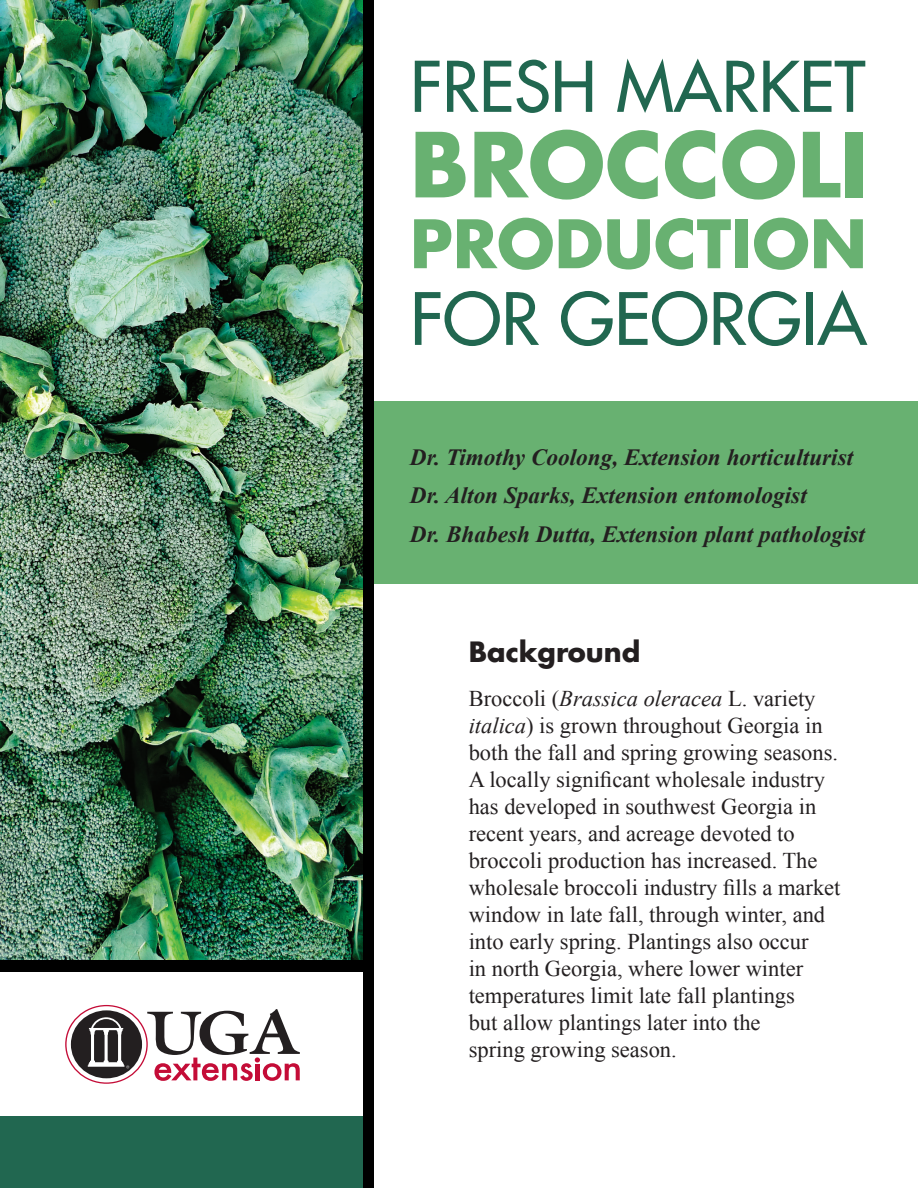
<style>
.page{position:relative;width:918px;height:1188px;background:#fff}
.page>*{position:absolute;margin:0;border:0;box-sizing:border-box;transform-origin:0 0}
.t1{font:700 87px "Futura";color:#68b171}
.t2{font:70.05px "Futura";color:#216750}
.t3{font:67.8px "Futura";color:#216750}
.t4{font:700 64.95px "Futura";color:#68b171}
.t5{font:700 27.15px "Futura";color:#231f20}
.t6{font:italic 700 23.25px/38.7px "Times New Roman";color:#231f20}
.t7{font:22.5px/27px "Times New Roman";color:#231f20}
.s1{font-style:italic}
</style>
<div class="page">
<div style="left:0;top:959px;width:374px;height:13px;background:#000"></div>
<div style="left:0;top:1117px;width:374px;height:71px;background:#216750"></div>
<div style="left:368px;top:402px;width:550px;height:182px;background:#68b171"></div>
<div style="left:71px;top:1010px;width:71px;height:68px;background:#231f20;border-radius:50%"></div>
<svg style="left:88px;top:1017px;width:41px;height:51px"></svg>
<svg style="left:147px;top:1009px;width:153px;height:72px"></svg>
<hr style="left:255px;top:1064px;width:4px;height:16px;background:#c40c37">
<img style="left:0;top:0;width:363px;height:959px">
<div style="left:363px;top:0;width:11px;height:1188px;background:#000"></div>
<h3 class="t3" style="left:410px;top:43px;width:457px">FRESH MARKET</h3>
<h1 class="t1" style="left:410px;top:104px;width:460px">BROCCOLI</h1>
<h3 class="t4" style="left:410px;top:199px;width:459px">PRODUCTION</h3>
<h2 class="t2" style="left:410px;top:273px;width:458px">FOR GEORGIA</h2>
<p class="t6" style="left:410px;top:437px;width:457px">Dr. Timothy Coolong, Extension horticulturist<br>Dr. Alton Sparks, Extension entomologist<br>Dr. Bhabesh Dutta, Extension plant pathologist</p>
<p class="t5" style="left:469px;top:633px;width:173px">Background</p>
<p class="t7" style="left:469px;top:684px;width:373px">Broccoli (<span class="s1">Brassica oleracea</span> L. variety <span class="s1">italica</span>) is grown throughout Georgia in both the fall and spring growing seasons.<br>A locally significant wholesale industry has developed in southwest Georgia in recent years, and acreage devoted to broccoli production has increased. The wholesale broccoli industry fills a market window in late fall, through winter, and into early spring. Plantings also occur<br>in north Georgia, where lower winter temperatures limit late fall plantings<br>but allow plantings later into the<br>spring growing season.</p>
</div>
